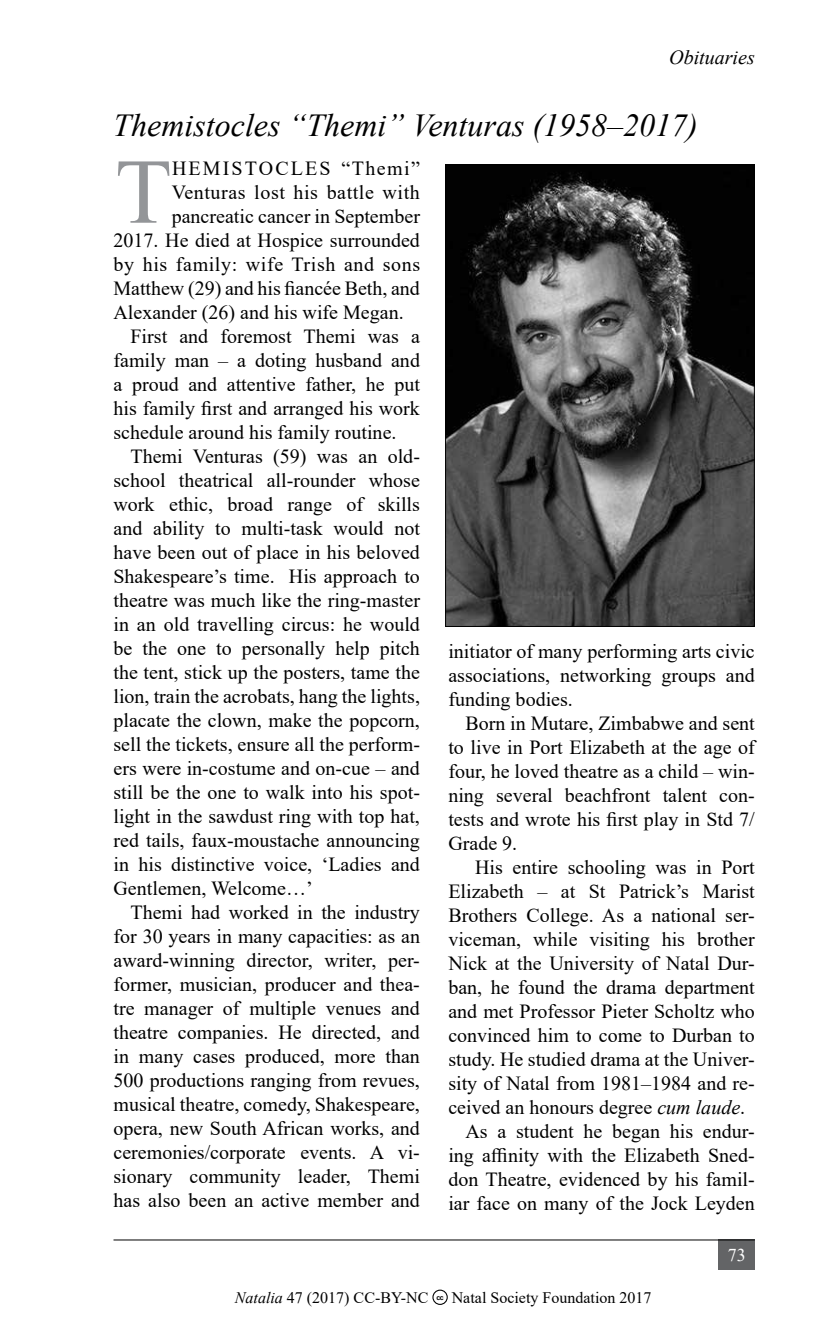
<style>
.page{position:relative;width:840px;height:1333px;background:#fff}
.page>*{position:absolute;margin:0;border:0;box-sizing:border-box;transform-origin:0 0}
.t1{font:92.4px "Times New Roman";color:#939598}
.t2{font:italic 32px "Times New Roman";color:#000}
.t3{font:20px/24px "Times New Roman";color:#000;text-align:justify}
.t4{font:20px "Times New Roman";letter-spacing:.03em;color:#000}
.t5{font:20px "Times New Roman";letter-spacing:.105em;color:#000}
.t6{font:italic 20px "Times New Roman";color:#000}
.t7{font:18px "Times New Roman";color:#fff}
.t8{font:16px "Times New Roman";color:#000}
.t9{font:700 7px "Arial";color:#000}
.s1{font-style:italic}
</style>
<div class="page">
<div style="left:718px;top:1239px;width:36px;height:30px;background:#636466"></div>
<hr style="left:113px;top:1239px;width:641px;height:1px;background:#000">
<div style="left:432px;top:1289px;width:15px;height:15px;border:1px solid #000;border-radius:50%"></div>
<img style="left:447px;top:166px;width:305px;height:459px">
<div style="left:445px;top:164px;width:309px;height:463px;border:1px solid #000"></div>
<p class="t6" style="left:668px;top:43px;width:87px">Obituaries</p>
<h2 class="t2" style="left:113px;top:103px;width:585px">Themistocles “Themi” Venturas (1958–2017)</h2>
<h1 class="t1" style="left:115px;top:127px;width:58px">T</h1>
<p class="t5" style="left:172px;top:154px;width:249px">HEMISTOCLES “Themi”</p>
<p class="t4" style="left:172px;top:178px;width:249px">Venturas lost his battle with</p>
<p class="t3" style="left:172px;top:203px;width:250px">pancreatic cancer in September</p>
<p class="t3" style="left:113px;top:227px;width:308px">2017. He died at Hospice surrounded</p>
<p class="t4" style="left:113px;top:250px;width:308px">by his family: wife Trish and sons</p>
<p class="t3" style="left:113px;top:275px;width:308px">Matthew (29) and his fiancée Beth, and</p>
<p class="t3" style="left:113px;top:299px;width:291px">Alexander (26) and his wife Megan.</p>
<p class="t3" style="left:130px;top:323px;width:291px">First and foremost Themi was a</p>
<p class="t3" style="left:113px;top:347px;width:308px">family man – a doting husband and</p>
<p class="t3" style="left:113px;top:371px;width:308px">a proud and attentive father, he put</p>
<p class="t3" style="left:113px;top:395px;width:308px">his family first and arranged his work</p>
<p class="t3" style="left:113px;top:419px;width:284px">schedule around his family routine.</p>
<p class="t3" style="left:130px;top:443px;width:291px">Themi Venturas (59) was an old-</p>
<p class="t3" style="left:113px;top:467px;width:308px">school theatrical all-rounder whose</p>
<p class="t3" style="left:113px;top:491px;width:308px">work ethic, broad range of skills</p>
<p class="t3" style="left:113px;top:515px;width:308px">and ability to multi-task would not</p>
<p class="t3" style="left:113px;top:539px;width:308px">have been out of place in his beloved</p>
<p class="t3" style="left:113px;top:563px;width:308px">Shakespeare’s time. His approach to</p>
<p class="t3" style="left:113px;top:587px;width:308px">theatre was much like the ring-master</p>
<p class="t3" style="left:113px;top:611px;width:308px">in an old travelling circus: he would</p>
<p class="t3" style="left:113px;top:635px;width:308px">be the one to personally help pitch</p>
<p class="t3" style="left:113px;top:659px;width:308px">the tent, stick up the posters, tame the</p>
<p class="t3" style="left:113px;top:683px;width:308px">lion, train the acrobats, hang the lights,</p>
<p class="t3" style="left:113px;top:707px;width:308px">placate the clown, make the popcorn,</p>
<p class="t3" style="left:113px;top:731px;width:308px">sell the tickets, ensure all the perform-</p>
<p class="t3" style="left:113px;top:755px;width:308px">ers were in-costume and on-cue – and</p>
<p class="t3" style="left:113px;top:779px;width:308px">still be the one to walk into his spot-</p>
<p class="t3" style="left:113px;top:803px;width:308px">light in the sawdust ring with top hat,</p>
<p class="t3" style="left:113px;top:827px;width:308px">red tails, faux-moustache announcing</p>
<p class="t3" style="left:113px;top:851px;width:308px">in his distinctive voice, ‘Ladies and</p>
<p class="t3" style="left:113px;top:875px;width:201px">Gentlemen, Welcome…’</p>
<p class="t3" style="left:130px;top:899px;width:291px">Themi had worked in the industry</p>
<p class="t3" style="left:113px;top:923px;width:308px">for 30 years in many capacities: as an</p>
<p class="t3" style="left:113px;top:947px;width:308px">award-winning director, writer, per-</p>
<p class="t3" style="left:113px;top:971px;width:308px">former, musician, producer and thea-</p>
<p class="t3" style="left:113px;top:995px;width:308px">tre manager of multiple venues and</p>
<p class="t3" style="left:113px;top:1019px;width:308px">theatre companies. He directed, and</p>
<p class="t3" style="left:113px;top:1043px;width:308px">in many cases produced, more than</p>
<p class="t3" style="left:113px;top:1067px;width:308px">500 productions ranging from revues,</p>
<p class="t3" style="left:113px;top:1091px;width:308px">musical theatre, comedy, Shakespeare,</p>
<p class="t3" style="left:113px;top:1115px;width:308px">opera, new South African works, and</p>
<p class="t3" style="left:113px;top:1139px;width:308px">ceremonies/corporate events. A vi-</p>
<p class="t3" style="left:113px;top:1163px;width:308px">sionary community leader, Themi</p>
<p class="t3" style="left:113px;top:1187px;width:308px">has also been an active member and</p>
<p class="t3" style="left:448px;top:638px;width:308px">initiator of many performing arts civic associations, networking groups and funding bodies.</p>
<p class="t3" style="left:448px;top:710px;width:308px;text-indent:17px">Born in Mutare, Zimbabwe and sent to live in Port Elizabeth at the age of four, he loved theatre as a child – win&shy;ning several beachfront talent con&shy;tests and wrote his first play in Std 7/ Grade 9.</p>
<p class="t3" style="left:475px;top:854px;width:281px">His entire schooling was in Port</p>
<p class="t3" style="left:448px;top:878px;width:308px">Elizabeth – at St Patrick’s Marist</p>
<p class="t3" style="left:448px;top:902px;width:308px">Brothers College. As a national ser-</p>
<p class="t3" style="left:448px;top:926px;width:308px">viceman, while visiting his brother</p>
<p class="t3" style="left:448px;top:950px;width:308px">Nick at the University of Natal Dur-</p>
<p class="t3" style="left:448px;top:974px;width:308px">ban, he found the drama department</p>
<p class="t3" style="left:448px;top:998px;width:308px">and met Professor Pieter Scholtz who</p>
<p class="t3" style="left:448px;top:1022px;width:308px">convinced him to come to Durban to</p>
<p class="t3" style="left:448px;top:1046px;width:308px">study. He studied drama at the Univer-</p>
<p class="t3" style="left:448px;top:1070px;width:308px">sity of Natal from 1981–1984 and re-</p>
<p class="t3" style="left:448px;top:1094px;width:298px">ceived an honours degree <span class="s1">cum laude</span>.</p>
<p class="t3" style="left:465px;top:1118px;width:291px">As a student he began his endur-</p>
<p class="t3" style="left:448px;top:1142px;width:308px">ing affinity with the Elizabeth Sned-</p>
<p class="t3" style="left:448px;top:1166px;width:308px">don Theatre, evidenced by his famil-</p>
<p class="t3" style="left:448px;top:1190px;width:308px">iar face on many of the Jock Leyden</p>
<p class="t7" style="left:727px;top:1241px;width:19px">73</p>
<p class="t8" style="left:235px;top:1286px;width:195px"><span class="s1">Natalia</span> 47 (2017) CC-BY-NC</p>
<p class="t9" style="left:436px;top:1292px;width:9px">cc</p>
<p class="t8" style="left:451px;top:1286px;width:201px">Natal Society Foundation 2017</p>
</div>
